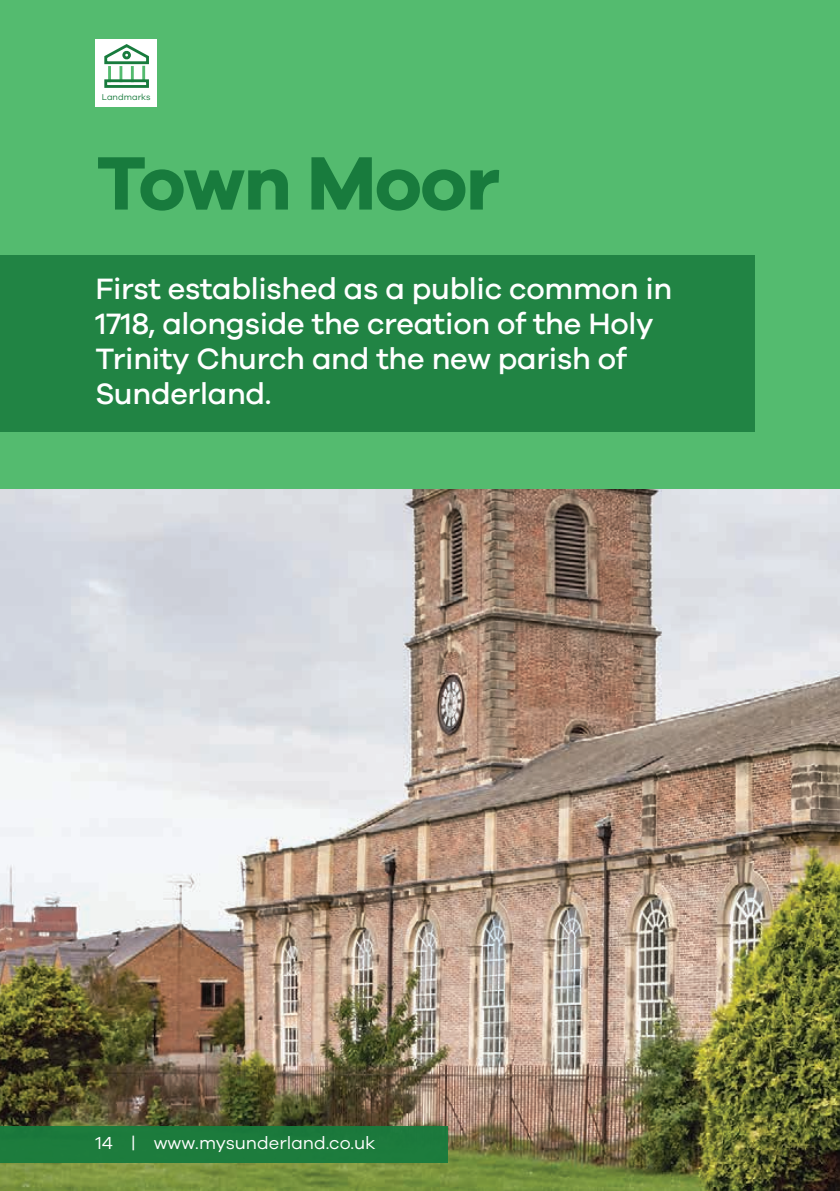
<style>
.page{position:relative;width:840px;height:1191px;background:#fff}
.page>*{position:absolute;margin:0;border:0;box-sizing:border-box;transform-origin:0 0}
.t1{font:700 78px "Galano Grotesque";letter-spacing:-.02em;color:#187b3d}
.t2{font:500 30.4px/35.2px "Galano Grotesque";letter-spacing:-.01em;color:#fff}
.t3{font:18px "Galano Grotesque";color:#fff}
.t4{font:8.8px "Galano Grotesque";color:#187b3d}
</style>
<div class="page">
<img style="left:0;top:489px;width:839px;height:702px">
<div style="left:0;top:0;width:839px;height:489px;background:#54bb6f"></div>
<div style="left:0;top:1125px;width:447px;height:37px;background:#187b3d"></div>
<div style="left:0;top:255px;width:754px;height:177px;background:#218444"></div>
<div style="left:96px;top:40px;width:61px;height:67px;background:#fff"></div>
<svg style="left:104px;top:44px;width:45px;height:44px"></svg>
<p class="t4" style="left:102px;top:92px;width:50px">Landmarks</p>
<h1 class="t1" style="left:96px;top:135px;width:405px">Town Moor</h1>
<p class="t2" style="left:95px;top:270px;width:578px">First established as a public common in<br>1718, alongside the creation of the Holy<br>Trinity Church and the new parish of<br>Sunderland.</p>
<p class="t3" style="left:95px;top:1131px;width:281px">14 | www.mysunderland.co.uk</p>
</div>
